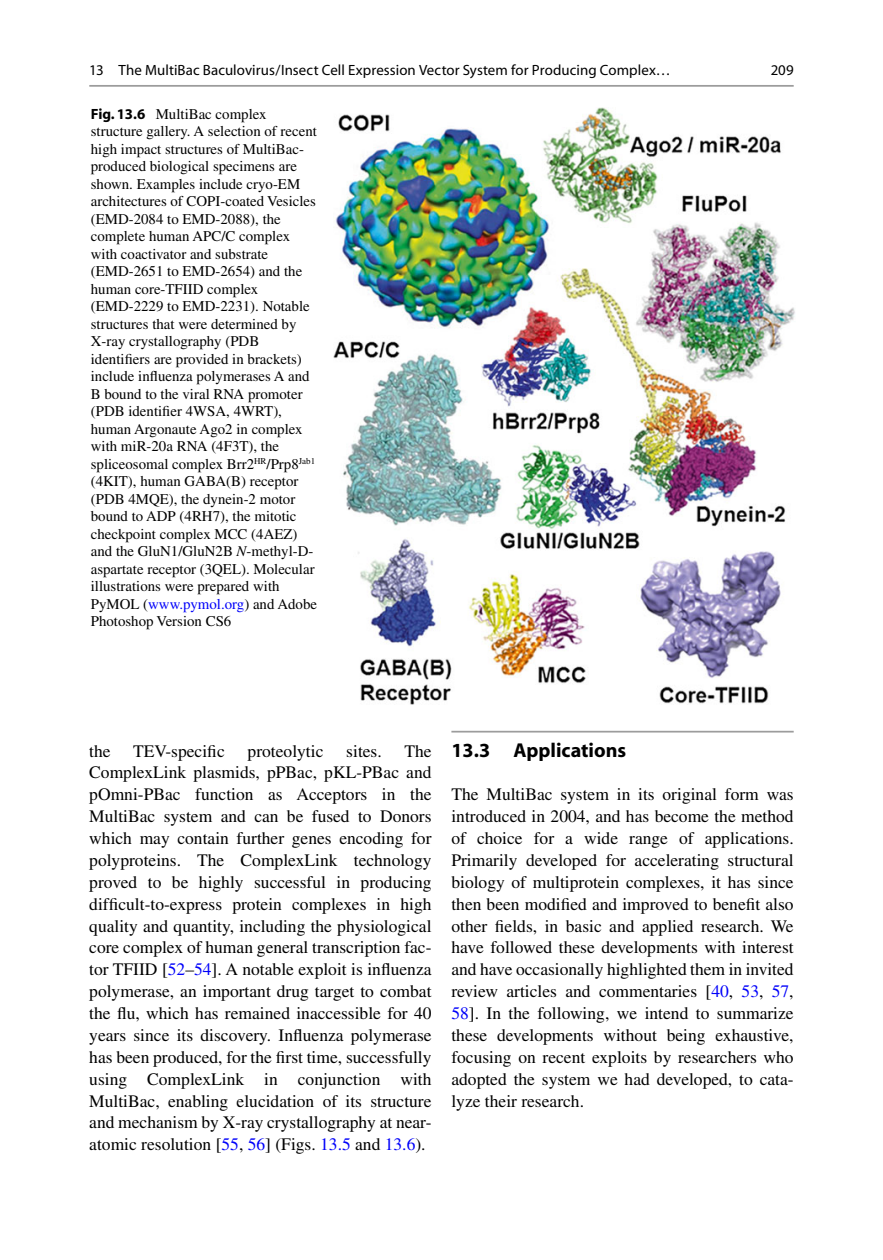
<style>
.page{position:relative;width:883px;height:1260px;background:#fff}
.page>*{position:absolute;margin:0;border:0;box-sizing:border-box;transform-origin:0 0}
.t1{font:700 20.12px "Hvptvx Gwcxvl Myriad";color:#000}
.t2{font:17.5px/21.9px "Tltcqj Bncfjj Times";color:#000;text-align:justify}
.t3{font:14.88px/17.5px "Tltcqj Bncfjj Times";color:#000}
.t4{font:14.88px "Dsvhmh Dbssvy Myriad";letter-spacing:.005em;color:#000}
.s1{font-family:"Hvptvx Gwcxvl Myriad";font-weight:700}
.s2{font-family:"Gxnvqg Dlqpcd Times";font-style:italic}
.s3{color:#0000fa}
</style>
<div class="page">
<hr style="left:451px;top:731px;width:343px;height:2px;background:#9c9c9c">
<img style="left:333px;top:107px;width:462px;height:598px">
<hr style="left:89px;top:85px;width:705px;height:2px;background:#9c9c9c">
<p class="t4" style="left:89px;top:64px;width:583px">13 The MultiBac Baculovirus/Insect Cell Expression Vector System for Producing Complex…</p>
<p class="t3" style="left:91px;top:106px;width:228px"><span class="s1">Fig. 13.6</span> MultiBac complex structure gallery. A selection of recent high impact structures of MultiBac&shy;produced biological specimens are shown. Examples include cryo-EM architectures of COPI-coated Vesicles (EMD-2084 to EMD-2088), the complete human APC/C complex with coactivator and substrate (EMD-2651 to EMD-2654) and the human core-TFIID complex (EMD-2229 to EMD-2231). Notable structures that were determined by<br>X-ray crystallography (PDB identifiers are provided in brackets) include influenza polymerases A and<br>B bound to the viral RNA promoter (PDB identifier 4WSA, 4WRT), human Argonaute Ago2 in complex with miR-20a RNA (4F3T), the spliceosomal complex Brr2 <sup>HR</sup> /Prp8 <sup>Jab1 </sup>(4KIT), human GABA(B) receptor (PDB 4MQE), the dynein-2 motor bound to ADP (4RH7), the mitotic checkpoint complex MCC (4AEZ) and the GluN1/GluN2B <span class="s2">N</span> -methyl-D&shy;aspartate receptor (3QEL). Molecular illustrations were prepared with<br>PyMOL (<span class="s3">www.pymol.org</span>) and Adobe<br>Photoshop Version CS6</p>
<p class="t4" style="left:771px;top:64px;width:24px">209</p>
<p class="t2" style="left:89px;top:741px;width:344px;text-indent:315px">The ComplexLink plasmids, pPBac, pKL-PBac and pOmni-PBac function as Acceptors in the MultiBac system and can be fused to Donors which may contain further genes encoding for polyproteins. The ComplexLink technology proved to be highly successful in producing difficult- to-express protein complexes in high quality and quantity, including the physiological core complex of human general transcription fac&shy;tor TFIID [ <span class="s3">52</span> – <span class="s3">54</span> ]. A notable exploit is influenza polymerase, an important drug target to combat the flu, which has remained inaccessible for 40 years since its discovery. Influenza polymerase has been produced, for the first time, successfully using ComplexLink in conjunction with MultiBac, enabling elucidation of its structure and mechanism by X-ray crystallography at near&shy;atomic resolution [ <span class="s3">55</span> , <span class="s3">56</span> ] (Figs. <span class="s3">13.5</span> and <span class="s3">13.6</span> ).</p>
<p class="t1" style="left:451px;top:742px;width:176px">13.3 Applications</p>
<p class="t2" style="left:89px;top:741px;width:23px">the</p>
<p class="t2" style="left:133px;top:741px;width:93px">TEV-specific</p>
<p class="t2" style="left:248px;top:741px;width:77px">proteolytic</p>
<p class="t2" style="left:346px;top:741px;width:37px">sites.</p>
<p class="t2" style="left:451px;top:785px;width:344px">The MultiBac system in its original form was introduced in 2004, and has become the method of choice for a wide range of applications.<br>Primarily developed for accelerating structural biology of multiprotein complexes, it has since then been modified and improved to benefit also other fields, in basic and applied research. We have followed these developments with interest and have occasionally highlighted them in invited review articles and commentaries [ <span class="s3">40</span> , <span class="s3">53</span> , <span class="s3">57</span> , <span class="s3">58</span> ]. In the following, we intend to summarize these developments without being exhaustive, focusing on recent exploits by researchers who adopted the system we had developed, to cata&shy;lyze their research.</p>
</div>
